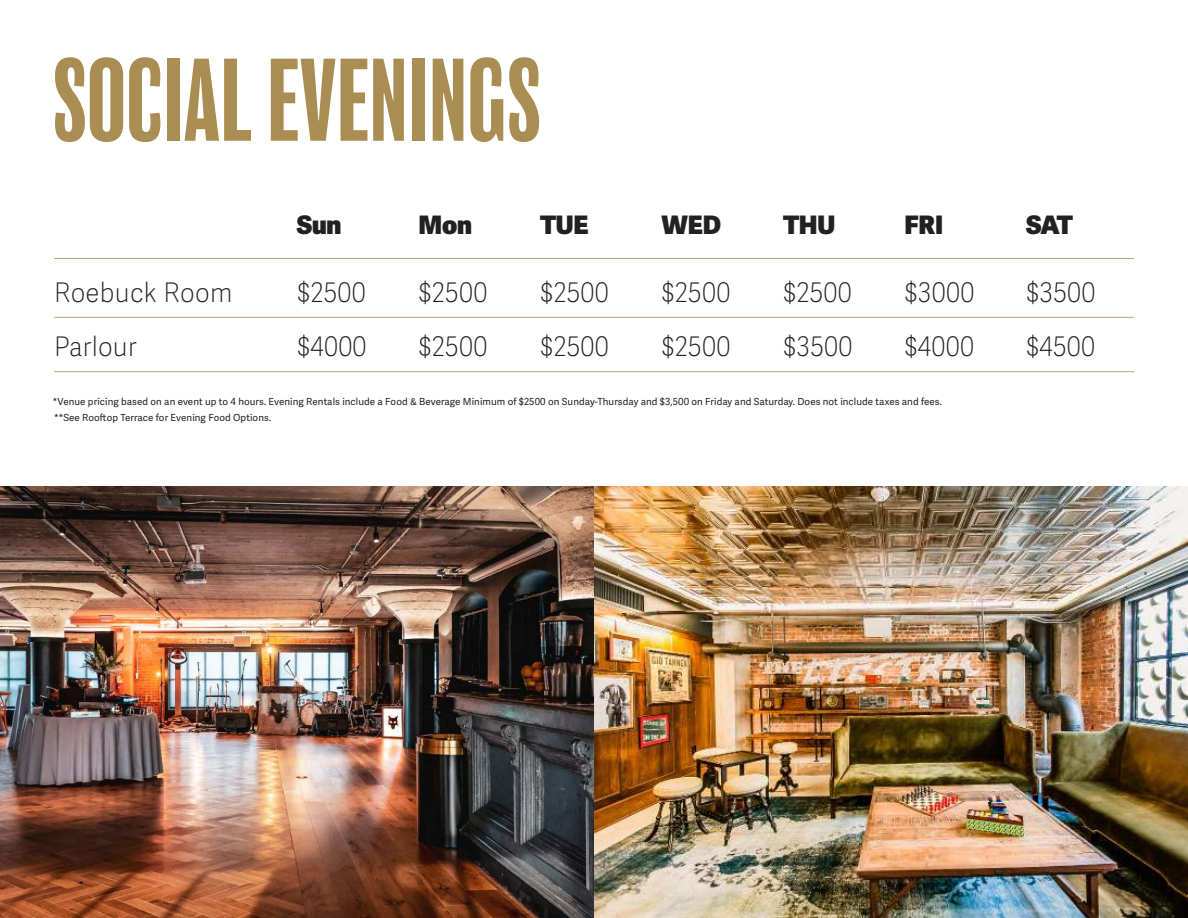
<style>
.page{position:relative;width:1188px;height:918px;background:#fff}
.page>*{position:absolute;margin:0;border:0;box-sizing:border-box;transform-origin:0 0}
.t1{font:condensed 108px "Balboa";letter-spacing:.01em;color:#aa8d52;scale:.95 1}
.t2{font:100 27px "Adelle Sans";letter-spacing:.01em;color:#202122;scale:.95 1}
.t3{font:800 25.5px "Adelle Sans";letter-spacing:-.01em;color:#202122}
.t4{font:9.75px/16.8px "Adelle Sans";letter-spacing:.01em;color:#202122}
</style>
<div class="page">
<img style="left:0;top:486px;width:594px;height:432px">
<img style="left:594px;top:486px;width:594px;height:432px">
<hr style="left:54px;top:317px;width:1080px;height:1px;background:#bda476">
<hr style="left:54px;top:371px;width:1080px;height:1px;background:#bda476">
<hr style="left:54px;top:258px;width:1080px;height:1px;background:#bda476">
<h1 class="t1" style="left:54px;top:45px;width:514px">SOCIAL EVENINGS</h1>
<h3 class="t3" style="left:297px;top:209px;width:46px">Sun</h3>
<h3 class="t3" style="left:418px;top:209px;width:55px">Mon</h3>
<h3 class="t3" style="left:540px;top:209px;width:50px">TUE</h3>
<h3 class="t3" style="left:662px;top:209px;width:61px">WED</h3>
<h3 class="t3" style="left:783px;top:209px;width:54px">THU</h3>
<h3 class="t3" style="left:905px;top:209px;width:40px">FRI</h3>
<h3 class="t3" style="left:1026px;top:209px;width:49px">SAT</h3>
<h2 class="t2" style="left:54px;top:277px;width:189px">Roebuck Room</h2>
<h2 class="t2" style="left:297px;top:277px;width:74px">$2500</h2>
<h2 class="t2" style="left:419px;top:277px;width:74px">$2500</h2>
<h2 class="t2" style="left:540px;top:277px;width:74px">$2500</h2>
<h2 class="t2" style="left:662px;top:277px;width:74px">$2500</h2>
<h2 class="t2" style="left:783px;top:277px;width:74px">$2500</h2>
<h2 class="t2" style="left:905px;top:277px;width:75px">$3000</h2>
<h2 class="t2" style="left:1026px;top:277px;width:75px">$3500</h2>
<h2 class="t2" style="left:54px;top:331px;width:89px">Parlour</h2>
<h2 class="t2" style="left:297px;top:331px;width:75px">$4000</h2>
<h2 class="t2" style="left:419px;top:331px;width:74px">$2500</h2>
<h2 class="t2" style="left:540px;top:331px;width:74px">$2500</h2>
<h2 class="t2" style="left:662px;top:331px;width:74px">$2500</h2>
<h2 class="t2" style="left:783px;top:331px;width:75px">$3500</h2>
<h2 class="t2" style="left:905px;top:331px;width:75px">$4000</h2>
<h2 class="t2" style="left:1026px;top:331px;width:74px">$4500</h2>
<p class="t4" style="left:53px;top:393px;width:891px">*Venue pricing based on an event up to 4 hours. Evening Rentals include a Food &amp; Beverage Minimum of $2500 on Sunday-Thursday and $3,500 on Friday and Saturday. Does not include taxes and fees. **See Rooftop Terrace for Evening Food Options.</p>
</div>
